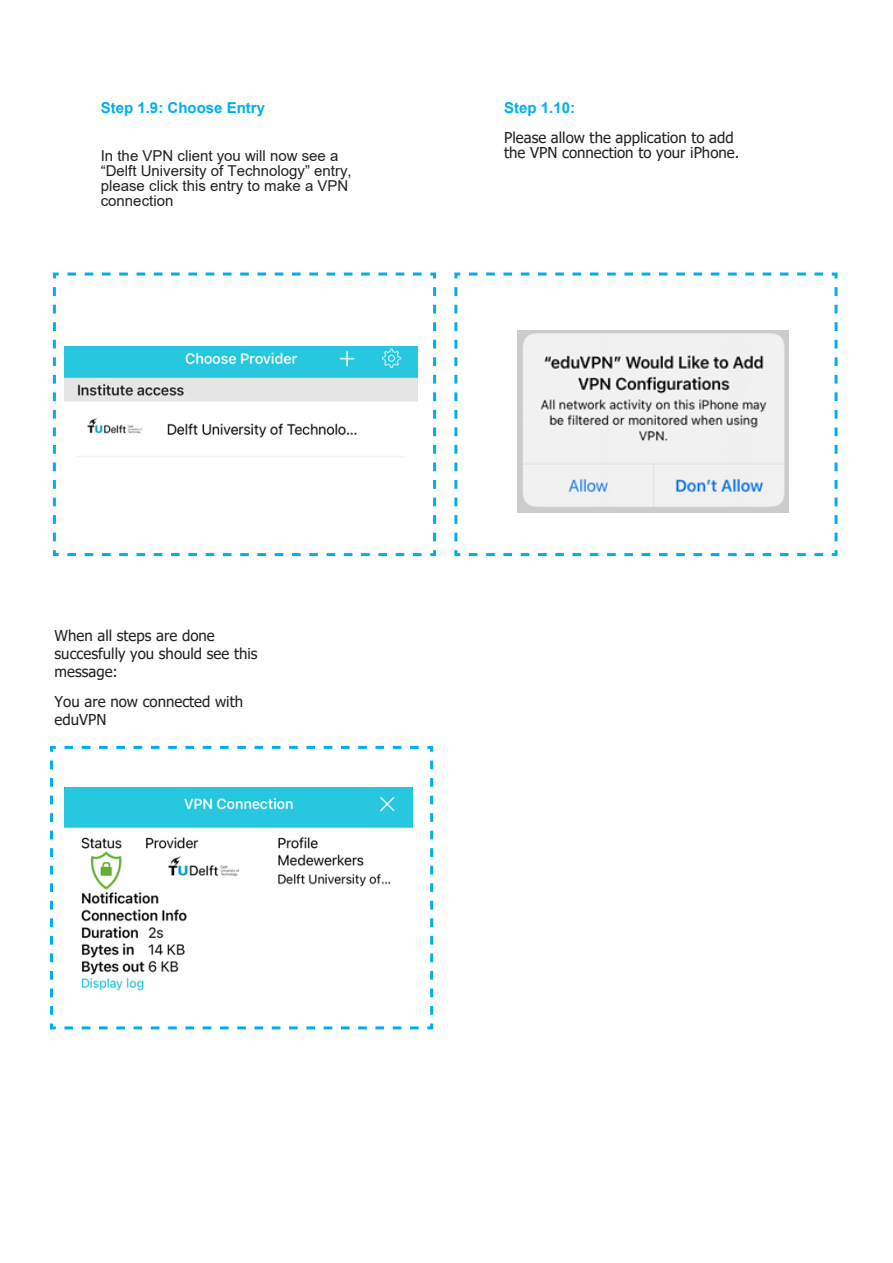
<style>
.page{position:relative;width:893px;height:1263px;background:#fff}
.page>*{position:absolute;margin:0;border:0;box-sizing:border-box;transform-origin:0 0}
.gewone_tekst{font:15px/18px "Tahoma";color:#231f20}
.gewone_tekst-2{font:15px/15px "Arial";color:#231f20}
.gewone_tekst-3{font:700 15px "Arial";color:#00aeef}
.s1{font-style:inherit}
.s2{font-family:"Arial";font-weight:700;color:#00aeef}
</style>
<div class="page">
<svg style="left:52px;top:272px;width:385px;height:285px"></svg>
<svg style="left:454px;top:272px;width:384px;height:285px"></svg>
<svg style="left:50px;top:745px;width:384px;height:285px"></svg>
<img style="left:64px;top:347px;width:354px;height:118px">
<img style="left:518px;top:331px;width:271px;height:181px">
<img style="left:64px;top:788px;width:349px;height:205px">
<p class="gewone_tekst-3" style="left:101px;top:97px;width:166px">St<span class="s1">e</span>p 1.9: Choose Entry</p>
<p class="gewone_tekst-2" style="left:101px;top:148px;width:252px">In the VPN client you will now see a “Delft University of Technology” entry, please click this entry to make a VPN connection</p>
<p class="gewone_tekst" style="left:504px;top:93px;width:231px;line-height:30px"><span class="s2">St</span><span class="s2">e</span><span class="s2">p 1.10:<br></span>Please allow the application to add</p>
<p class="gewone_tekst" style="left:504px;top:144px;width:237px">the VPN connection to your iPhone.</p>
<p class="gewone_tekst" style="left:55px;top:627px;width:204px">When all steps are done succesfully you should see this message:</p>
<p class="gewone_tekst" style="left:55px;top:693px;width:190px">You are now connected with eduVPN</p>
</div>
